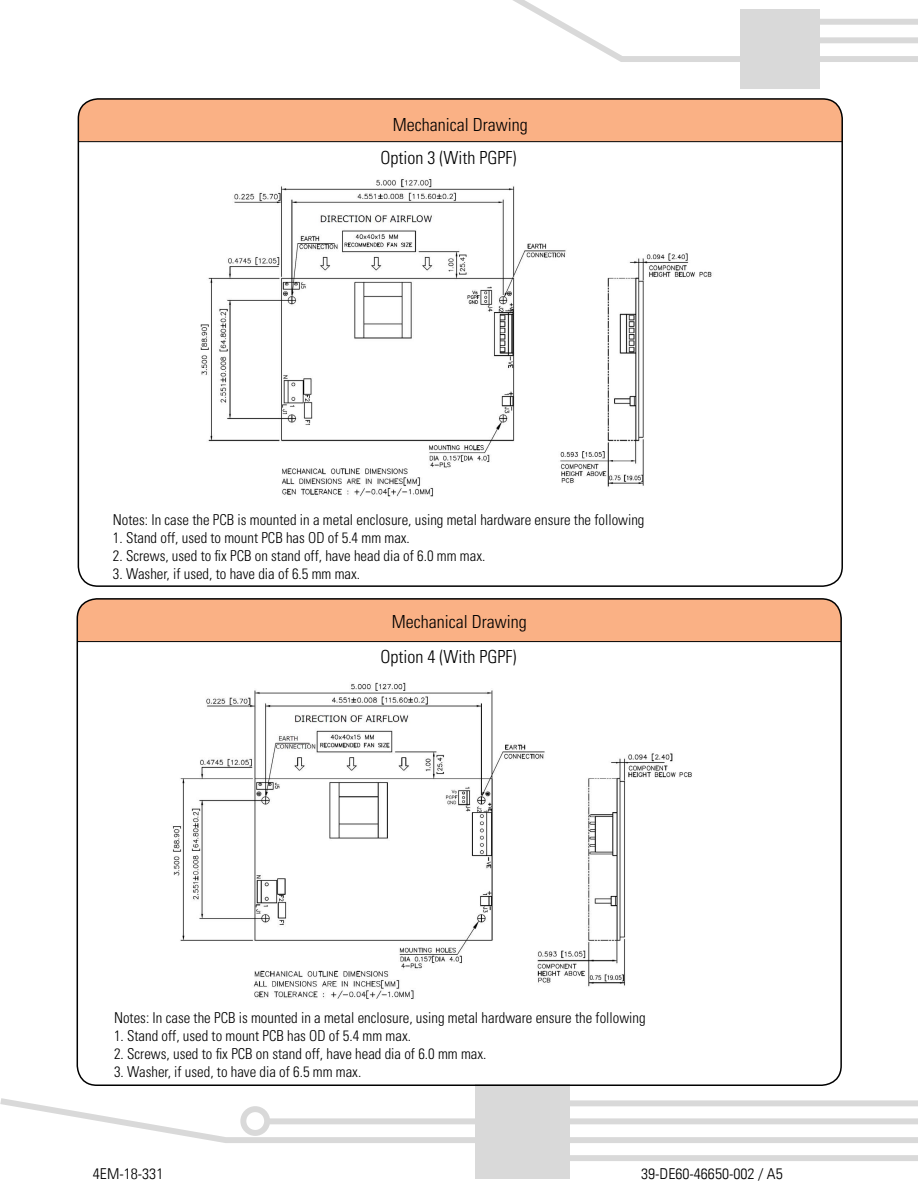
<style>
.page{position:relative;width:918px;height:1188px;background:#fff}
.page>*{position:absolute;margin:0;border:0;box-sizing:border-box;transform-origin:0 0}
.t1{font:300 condensed 18px/33.3px "Univers LT Std";color:#000}
.t2{font:300 condensed 15px "Univers LT Std";color:#000}
.t3{font:300 condensed 15px "Univers LT";color:#000;scale:1.06 1}
</style>
<div class="page">
<div style="left:740px;top:9px;width:80px;height:79px;background:#d9d9d9"></div>
<svg style="left:513px;top:0;width:405px;height:62px"></svg>
<div style="left:475px;top:1084px;width:95px;height:94px;background:#d9d9d9"></div>
<svg style="left:0;top:1098px;width:918px;height:45px"></svg>
<div style="left:564px;top:1155px;width:354px;height:6px;background:#d9d9d9"></div>
<div style="left:78px;top:99px;width:762px;height:43px;background:#fab185"></div>
<img style="left:200px;top:179px;width:512px;height:318px">
<div style="left:77px;top:599px;width:762px;height:43px;background:#fab185"></div>
<img style="left:172px;top:682px;width:520px;height:317px">
<p class="t1" style="left:380px;top:108px;width:149px;text-indent:12px">Mechanical Drawing<br>Option 3 (With PGPF)</p>
<p class="t2" style="left:113px;top:510px;width:533px">Notes: In case the PCB is mounted in a metal enclosure, using metal hardware ensure the following</p>
<p class="t2" style="left:113px;top:528px;width:299px">1. Stand off, used to mount PCB has OD of 5.4 mm max.</p>
<p class="t2" style="left:113px;top:546px;width:374px">2. Screws, used to fix PCB on stand off, have head dia of 6.0 mm max.</p>
<p class="t2" style="left:113px;top:564px;width:249px">3. Washer, if used, to have dia of 6.5 mm max.</p>
<p class="t1" style="left:381px;top:604px;width:148px;line-height:35px;text-indent:11px">Mechanical Drawing<br>Option 4 (With PGPF)</p>
<p class="t2" style="left:114px;top:1009px;width:533px">Notes: In case the PCB is mounted in a metal enclosure, using metal hardware ensure the following</p>
<p class="t2" style="left:114px;top:1027px;width:299px">1. Stand off, used to mount PCB has OD of 5.4 mm max.</p>
<p class="t2" style="left:114px;top:1045px;width:374px">2. Screws, used to fix PCB on stand off, have head dia of 6.0 mm max.</p>
<p class="t2" style="left:114px;top:1063px;width:249px">3. Washer, if used, to have dia of 6.5 mm max.</p>
<p class="t3" style="left:93px;top:1165px;width:68px">4EM-18-331</p>
<p class="t3" style="left:641px;top:1165px;width:135px">39-DE60-46650-002 / A5</p>
</div>
